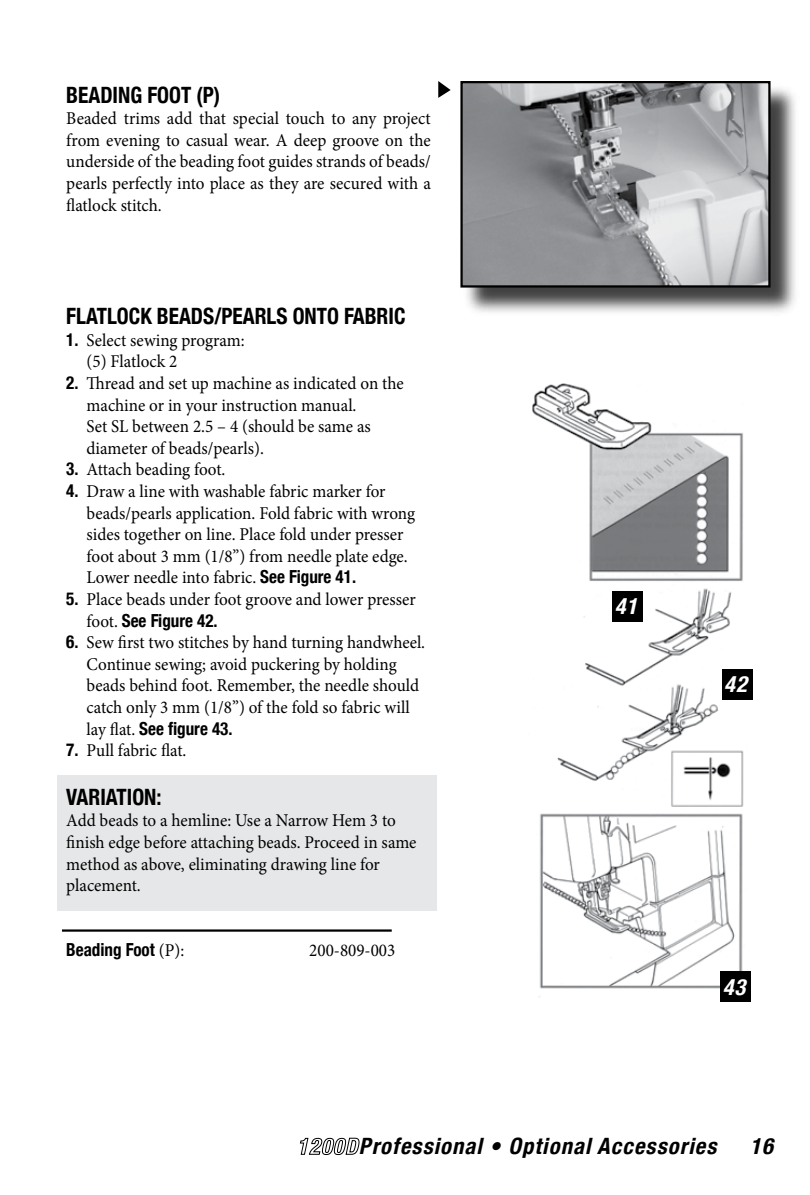
<style>
.page{position:relative;width:810px;height:1195px;background:#fff}
.page>*{position:absolute;margin:0;border:0;box-sizing:border-box;transform-origin:0 0}
.t1{font:700 condensed 22.5px "Helvetica Neue";color:#000;scale:.95 1}
.t2{font:italic 700 condensed 22.5px "Helvetica Neue";color:#000}
.t3{font:italic 700 condensed 22.5px "Helvetica Neue";color:#fff}
.t4{font:18px/21.6px "Minion Pro";color:#000;scale:.95 1}
.t5{font:700 condensed 18px "Helvetica Neue";color:#000;scale:.95 1}
.s1{font-family:"Helvetica Neue";font-weight:700;font-stretch:condensed}
.s2{font-family:"Minion Pro";font-weight:400;font-stretch:normal}
</style>
<div class="page">
<div style="left:58px;top:775px;width:379px;height:136px;background:#e6e7e8"></div>
<svg style="left:300px;top:1137px;width:60px;height:18px"></svg>
<hr style="left:62px;top:929px;width:330px;height:3px;background:#000">
<div style="left:463px;top:83px;width:337px;height:234px;background:#000;opacity:.75"></div>
<img style="left:463px;top:84px;width:305px;height:201px">
<div style="left:460px;top:81px;width:311px;height:207px;border:2px solid #000"></div>
<img style="left:532px;top:383px;width:216px;height:614px">
<div style="left:612px;top:591px;width:31px;height:31px;background:#000"></div>
<div style="left:722px;top:669px;width:30px;height:31px;background:#000"></div>
<div style="left:720px;top:972px;width:31px;height:30px;background:#000"></div>
<svg style="left:438px;top:81px;width:13px;height:17px"></svg>
<p class="t1" style="left:66px;top:81px;width:164px">BEADING FOOT (P)</p>
<p class="t4" style="left:66px;top:108px;width:385px;text-align:justify">Beaded trims add that special touch to any project from evening to casual wear. A deep groove on the underside of the beading foot guides strands of beads/ pearls perfectly into place as they are secured with a flatlock stitch.</p>
<p class="t1" style="left:66px;top:302px;width:359px">FLATLOCK BEADS/PEARLS ONTO FABRIC</p>
<p class="t4" style="left:87px;top:329px;width:168px;text-indent:-20px"><span class="s1">1.</span> Select sewing program: (5) Flatlock 2</p>
<p class="t4" style="left:87px;top:372px;width:336px;text-indent:-20px"><span class="s1">2.</span> Thread and set up machine as indicated on the machine or in your instruction manual.<br>Set SL between 2.5 – 4 (should be same as diameter of beads/pearls).</p>
<p class="t4" style="left:66px;top:459px;width:169px"><span class="s1">3.</span> Attach beading foot.</p>
<p class="t4" style="left:87px;top:480px;width:347px;text-indent:-20px"><span class="s1">4.</span> Draw a line with washable fabric marker for beads/pearls application. Fold fabric with wrong sides together on line. Place fold under presser foot about 3 mm (1/8”) from needle plate edge.<br>Lower needle into fabric. <span class="s1">See Figure 41.</span></p>
<p class="t4" style="left:66px;top:588px;width:369px"><span class="s1">5.</span> Place beads under foot groove and lower presser</p>
<p class="t5" style="left:87px;top:609px;width:140px"><span class="s2">foot.</span> See Figure 42.</p>
<p class="t4" style="left:87px;top:632px;width:358px;text-indent:-20px"><span class="s1">6.</span> Sew first two stitches by hand turning handwheel.<br>Continue sewing; avoid puckering by holding beads behind foot. Remember, the needle should catch only 3 mm (1/8”) of the fold so fabric will</p>
<p class="t5" style="left:87px;top:717px;width:155px"><span class="s2">lay flat.</span> See figure 43.</p>
<p class="t4" style="left:66px;top:740px;width:128px"><span class="s1">7.</span> Pull fabric flat.</p>
<p class="t1" style="left:66px;top:783px;width:102px">VARIATION:</p>
<p class="t4" style="left:66px;top:810px;width:370px">Add beads to a hemline: Use a Narrow Hem 3 to finish edge before attaching beads. Proceed in same method as above, eliminating drawing line for placement.</p>
<p class="t5" style="left:66px;top:939px;width:126px">Beading Foot <span class="s2">(P):</span></p>
<p class="t4" style="left:309px;top:939px;width:92px">200-809-003</p>
<p class="t3" style="left:615px;top:593px;width:30px">41</p>
<p class="t3" style="left:724px;top:671px;width:30px">42</p>
<p class="t3" style="left:723px;top:973px;width:30px">43</p>
<p class="t2" style="left:359px;top:1132px;width:421px">Professional • OptionalAccessories 16</p>
</div>
